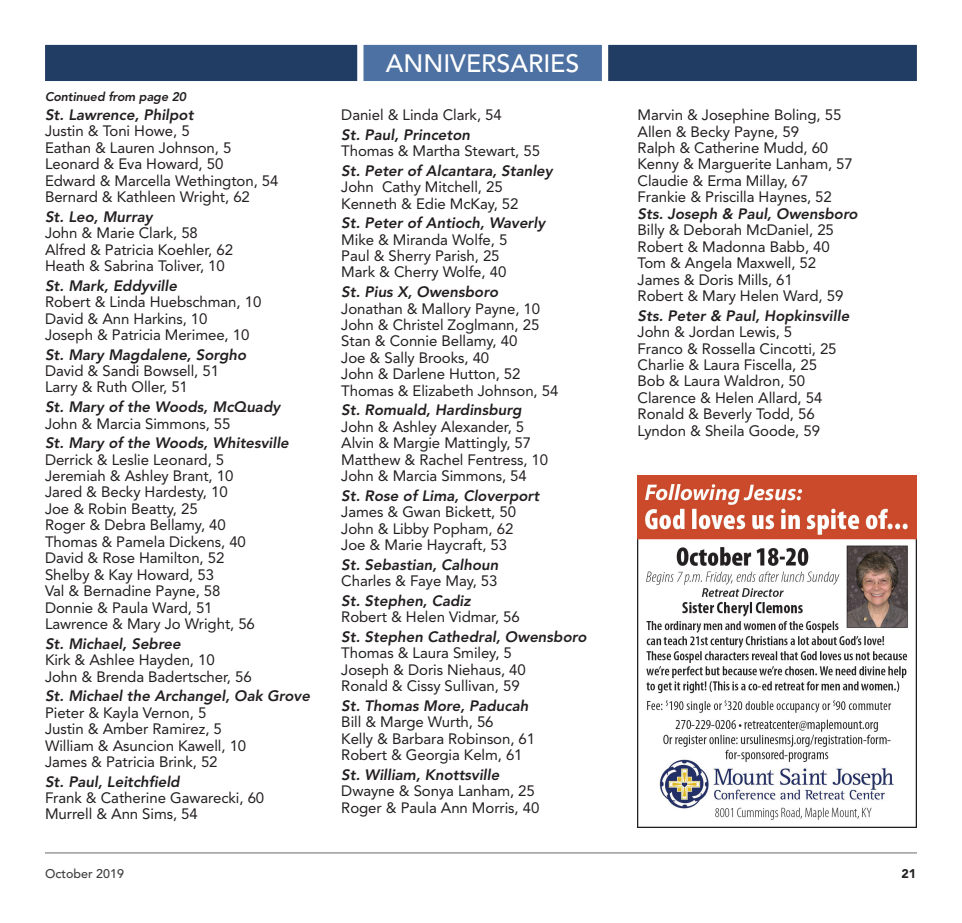
<style>
.page{position:relative;width:962px;height:923px;background:#fff}
.page>*{position:absolute;margin:0;border:0;box-sizing:border-box;transform-origin:0 0}
.t1{font:500 25px "Avenir LT Std";color:#fff}
.t2{font:15px/16.5px "Avenir LT Std";letter-spacing:-.005em;color:#231f20}
.t3{font:italic 800 15px "Avenir LT Std";color:#231f20}
.t4{font:italic 800 12.5px "Avenir LT Std";letter-spacing:-.01em;color:#231f20}
.t5{font:500 12.5px "Avenir LT Std";color:#3e3e3f}
.t6{font:900 12.5px "Avenir LT Std";color:#231f20}
</style>
<div class="page">
<hr style="left:45px;top:852px;width:872px;height:1px;background:#939598">
<div style="left:45px;top:44px;width:872px;height:37px;background:#223d64"></div>
<svg style="left:354px;top:44px;width:257px;height:37px;background:#5879a7"></svg>
<img style="left:638px;top:476px;width:279px;height:351px">
<p class="t4" style="left:45px;top:89px;width:143px">Continued from page 20</p>
<p class="t3" style="left:45px;top:106px;width:150px">St. Lawrence, Philpot</p>
<p class="t2" style="left:45px;top:123px;width:235px">Justin &amp; Toni Howe, 5<br>Eathan &amp; Lauren Johnson, 5<br>Leonard &amp; Eva Howard, 50<br>Edward &amp; Marcella Wethington, 54<br>Bernard &amp; Kathleen Wright, 62</p>
<p class="t3" style="left:45px;top:207px;width:109px">St. Leo, Murray</p>
<p class="t2" style="left:45px;top:225px;width:189px">John &amp; Marie Clark, 58<br>Alfred &amp; Patricia Koehler, 62<br>Heath &amp; Sabrina Toliver, 10</p>
<p class="t3" style="left:45px;top:276px;width:133px">St. Mark, Eddyville</p>
<p class="t2" style="left:45px;top:294px;width:218px">Robert &amp; Linda Huebschman, 10<br>David &amp; Ann Harkins, 10<br>Joseph &amp; Patricia Merimee, 10</p>
<p class="t3" style="left:45px;top:345px;width:203px">St. Mary Magdalene, Sorgho</p>
<p class="t2" style="left:45px;top:363px;width:176px">David &amp; Sandi Bowsell, 51<br>Larry &amp; Ruth Oller, 51</p>
<p class="t3" style="left:45px;top:398px;width:237px">St. Mary of the Woods, McQuady</p>
<p class="t2" style="left:45px;top:415px;width:187px">John &amp; Marcia Simmons, 55</p>
<p class="t3" style="left:45px;top:434px;width:245px">St. Mary of the Woods, Whitesville</p>
<p class="t2" style="left:45px;top:451px;width:211px">Derrick &amp; Leslie Leonard, 5<br>Jeremiah &amp; Ashley Brant, 10<br>Jared &amp; Becky Hardesty, 10<br>Joe &amp; Robin Beatty, 25<br>Roger &amp; Debra Bellamy, 40<br>Thomas &amp; Pamela Dickens, 40<br>David &amp; Rose Hamilton, 52<br>Shelby &amp; Kay Howard, 53<br>Val &amp; Bernadine Payne, 58<br>Donnie &amp; Paula Ward, 51<br>Lawrence &amp; Mary Jo Wright, 56</p>
<p class="t3" style="left:45px;top:634px;width:137px">St. Michael, Sebree</p>
<p class="t2" style="left:45px;top:651px;width:208px">Kirk &amp; Ashlee Hayden, 10<br>John &amp; Brenda Badertscher, 56</p>
<p class="t3" style="left:45px;top:687px;width:267px">St. Michael the Archangel, Oak Grove</p>
<p class="t2" style="left:45px;top:704px;width:203px">Pieter &amp; Kayla Vernon, 5<br>Justin &amp; Amber Ramirez, 5<br>William &amp; Asuncion Kawell, 10<br>James &amp; Patricia Brink, 52</p>
<p class="t3" style="left:45px;top:772px;width:136px">St. Paul, Leitchfield</p>
<p class="t2" style="left:45px;top:789px;width:221px">Frank &amp; Catherine Gawarecki, 60<br>Murrell &amp; Ann Sims, 54</p>
<h1 class="t1" style="left:386px;top:49px;width:195px">ANNIVERSARIES</h1>
<p class="t2" style="left:341px;top:107px;width:162px">Daniel &amp; Linda Clark, 54</p>
<p class="t3" style="left:341px;top:125px;width:130px">St. Paul, Princeton</p>
<p class="t2" style="left:341px;top:143px;width:200px">Thomas &amp; Martha Stewart, 55</p>
<p class="t3" style="left:341px;top:161px;width:213px">St. Peter of Alcantara, Stanley</p>
<p class="t2" style="left:341px;top:179px;width:179px">John Cathy Mitchell, 25<br>Kenneth &amp; Edie McKay, 52</p>
<p class="t3" style="left:341px;top:214px;width:205px">St. Peter of Antioch, Waverly</p>
<p class="t2" style="left:341px;top:231px;width:168px">Mike &amp; Miranda Wolfe, 5<br>Paul &amp; Sherry Parish, 25<br>Mark &amp; Cherry Wolfe, 40</p>
<p class="t3" style="left:341px;top:283px;width:158px">St. Pius X, Owensboro</p>
<p class="t2" style="left:341px;top:300px;width:219px">Jonathan &amp; Mallory Payne, 10<br>John &amp; Christel Zoglmann, 25<br>Stan &amp; Connie Bellamy, 40<br>Joe &amp; Sally Brooks, 40<br>John &amp; Darlene Hutton, 52<br>Thomas &amp; Elizabeth Johnson, 54</p>
<p class="t3" style="left:341px;top:401px;width:182px">St. Romuald, Hardinsburg</p>
<p class="t2" style="left:341px;top:418px;width:208px">John &amp; Ashley Alexander, 5<br>Alvin &amp; Margie Mattingly, 57<br>Matthew &amp; Rachel Fentress, 10<br>John &amp; Marcia Simmons, 54</p>
<p class="t3" style="left:341px;top:486px;width:199px">St. Rose of Lima, Cloverport</p>
<p class="t2" style="left:341px;top:504px;width:176px">James &amp; Gwan Bickett, 50<br>John &amp; Libby Popham, 62<br>Joe &amp; Marie Haycraft, 53</p>
<p class="t3" style="left:341px;top:555px;width:159px">St. Sebastian, Calhoun</p>
<p class="t2" style="left:341px;top:572px;width:158px">Charles &amp; Faye May, 53</p>
<p class="t3" style="left:341px;top:591px;width:131px">St. Stephen, Cadiz</p>
<p class="t2" style="left:341px;top:609px;width:180px">Robert &amp; Helen Vidmar, 56</p>
<p class="t3" style="left:341px;top:627px;width:247px">St. Stephen Cathedral, Owensboro</p>
<p class="t2" style="left:341px;top:645px;width:186px">Thomas &amp; Laura Smiley, 5<br>Joseph &amp; Doris Niehaus, 40<br>Ronald &amp; Cissy Sullivan, 59</p>
<p class="t3" style="left:341px;top:696px;width:189px">St. Thomas More, Paducah</p>
<p class="t2" style="left:341px;top:713px;width:195px">Bill &amp; Marge Wurth, 56<br>Kelly &amp; Barbara Robinson, 61<br>Robert &amp; Georgia Kelm, 61</p>
<p class="t3" style="left:341px;top:765px;width:160px">St. William, Knottsville</p>
<p class="t2" style="left:341px;top:782px;width:200px">Dwayne &amp; Sonya Lanham, 25<br>Roger &amp; Paula Ann Morris, 40</p>
<p class="t2" style="left:638px;top:107px;width:217px">Marvin &amp; Josephine Boling, 55<br>Allen &amp; Becky Payne, 59<br>Ralph &amp; Catherine Mudd, 60<br>Kenny &amp; Marguerite Lanham, 57<br>Claudie &amp; Erma Millay, 67<br>Frankie &amp; Priscilla Haynes, 52</p>
<p class="t3" style="left:638px;top:205px;width:222px">Sts. Joseph &amp; Paul, Owensboro</p>
<p class="t2" style="left:638px;top:222px;width:207px">Billy &amp; Deborah McDaniel, 25<br>Robert &amp; Madonna Babb, 40<br>Tom &amp; Angela Maxwell, 52<br>James &amp; Doris Mills, 61<br>Robert &amp; Mary Helen Ward, 59</p>
<p class="t3" style="left:638px;top:306px;width:213px">Sts. Peter &amp; Paul, Hopkinsville</p>
<p class="t2" style="left:638px;top:324px;width:201px">John &amp; Jordan Lewis, 5<br>Franco &amp; Rossella Cincotti, 25<br>Charlie &amp; Laura Fiscella, 25<br>Bob &amp; Laura Waldron, 50<br>Clarence &amp; Helen Allard, 54<br>Ronald &amp; Beverly Todd, 56<br>Lyndon &amp; Sheila Goode, 59</p>
<p class="t5" style="left:45px;top:866px;width:80px">October 2019</p>
<p class="t6" style="left:901px;top:866px;width:16px">21</p>
</div>
